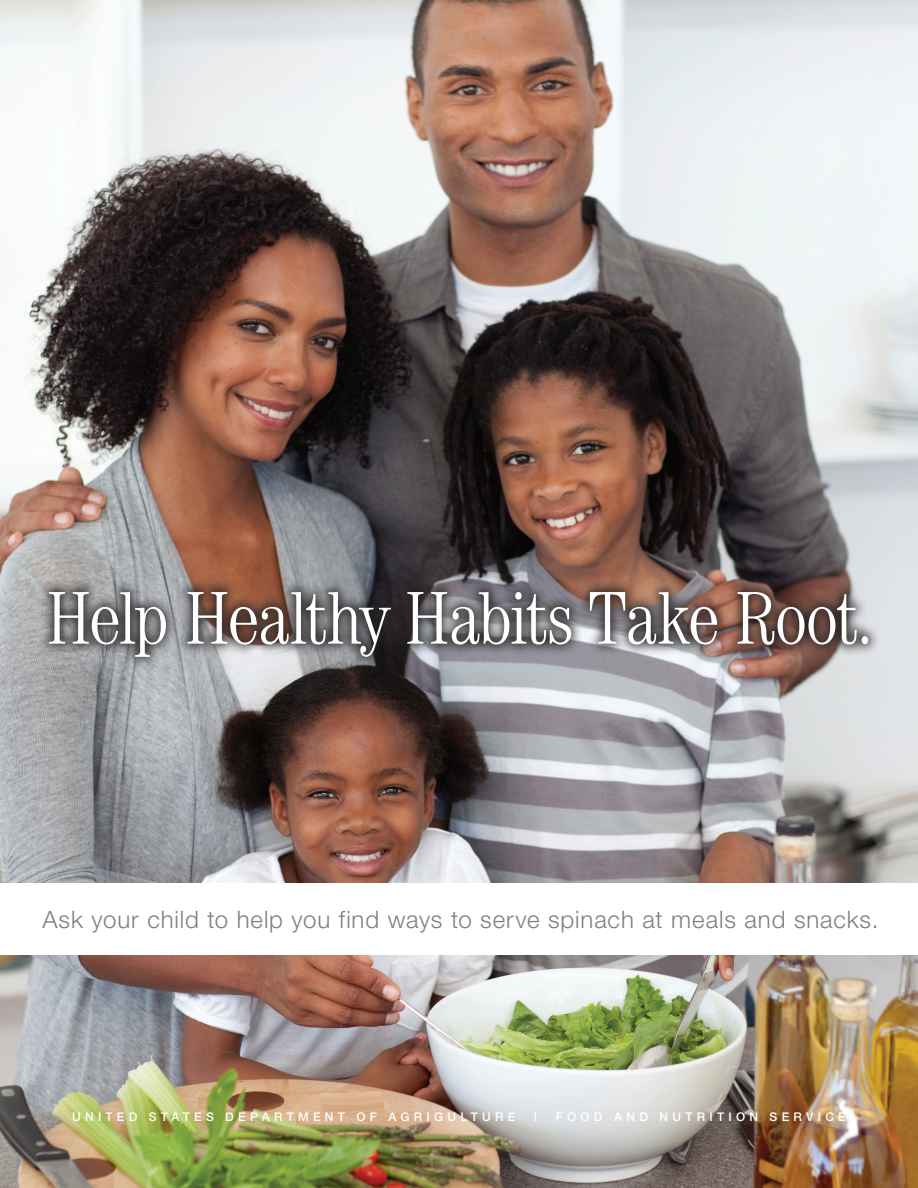
<style>
.page{position:relative;width:918px;height:1188px;background:#fff}
.page>*{position:absolute;margin:0;border:0;box-sizing:border-box;transform-origin:0 0}
.t1{font:300 condensed 75px "Century";letter-spacing:-.045em;color:#fff}
.t2{font:300 24px "Helvetica Neue";letter-spacing:.035em;color:#7e8083}
.t3{font:500 12px "Helvetica Neue";letter-spacing:.355em;color:#fff}
</style>
<div class="page">
<img style="left:0;top:0;width:918px;height:1188px">
<svg style="left:37px;top:579px;width:844px;height:90px;background:#796f6f"></svg>
<div style="left:0;top:883px;width:918px;height:72px;background:#fff"></div>
<h1 class="t1" style="left:45px;top:574px;width:830px">Help Healthy Habits Take Root.</h1>
<p class="t2" style="left:43px;top:905px;width:837px">Ask your child to help you find ways to serve spinach at meals and snacks.</p>
<p class="t3" style="left:72px;top:1109px;width:445px">UNITED STATES D EPARTMENT OF AGRIGU LTU RE</p>
<p class="t3" style="left:534px;top:1109px;width:4px">|</p>
<p class="t3" style="left:556px;top:1109px;width:115px">FOOD AND NU</p>
<p class="t3" style="left:685px;top:1109px;width:162px">TRITION SERVICE</p>
</div>
